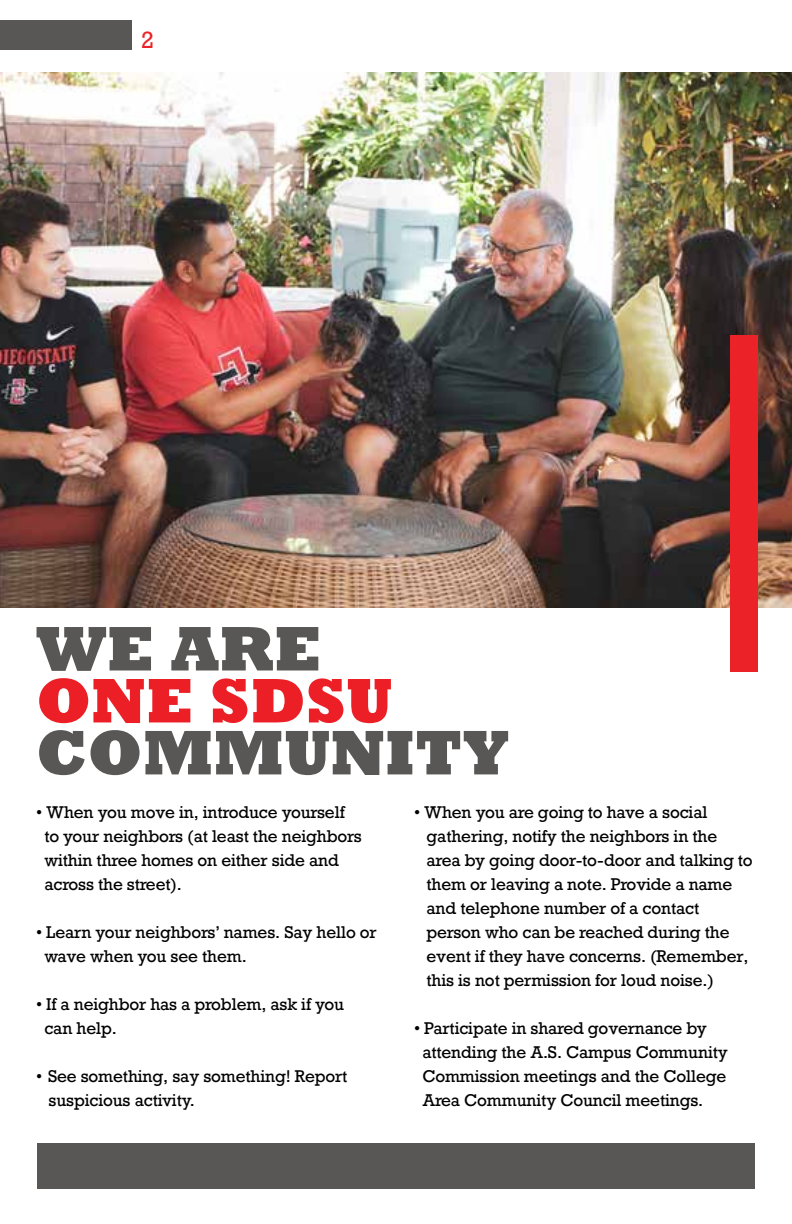
<style>
.page{position:relative;width:792px;height:1224px;background:#fff}
.page>*{position:absolute;margin:0;border:0;box-sizing:border-box;transform-origin:0 0}
.t1{font:800 64px "Rockwell";color:#585755}
.t2{font:800 64px "Rockwell";color:#ec1f26}
.t3{font:24px "Rockwell Std";color:#eb2228}
.t4{font:16px/24px "Rockwell";letter-spacing:-.01em;color:#000}
</style>
<div class="page">
<div style="left:0;top:20px;width:132px;height:29px;background:#585755"></div>
<img style="left:0;top:72px;width:792px;height:535px">
<div style="left:731px;top:335px;width:27px;height:337px;background:#eb2228"></div>
<div style="left:37px;top:1143px;width:718px;height:46px;background:#585755"></div>
<h2 class="t3" style="left:141px;top:26px;width:15px">2</h2>
<h1 class="t1" style="left:36px;top:612px;width:287px">WE ARE</h1>
<h1 class="t2" style="left:36px;top:664px;width:358px">ONE SDSU</h1>
<h1 class="t1" style="left:36px;top:716px;width:475px">COMMUNITY</h1>
<p class="t4" style="left:44px;top:801px;width:319px;text-indent:-8px">• When you move in, introduce yourself to your neighbors (at least the neighbors within three homes on either side and across the street).</p>
<p class="t4" style="left:44px;top:921px;width:334px;text-indent:-8px">• Learn your neighbors’ names. Say hello or wave when you see them.</p>
<p class="t4" style="left:44px;top:993px;width:301px;text-indent:-8px">• If a neighbor has a problem, ask if you can help.</p>
<p class="t4" style="left:49px;top:1065px;width:300px;text-indent:-13px">• See something, say something! Report suspicious activity.</p>
<p class="t4" style="left:427px;top:801px;width:328px;text-indent:-13px">• When you are going to have a social gathering, notify the neighbors in the area by going door-to-door and talking to them or leaving a note. Provide a name and telephone number of a contact person who can be reached during the event if they have concerns. (Remember, this is not permission for loud noise.)</p>
<p class="t4" style="left:422px;top:1017px;width:307px;text-indent:-8px">• Participate in shared governance by attending the A.S. Campus Community Commission meetings and the College Area Community Council meetings.</p>
</div>
